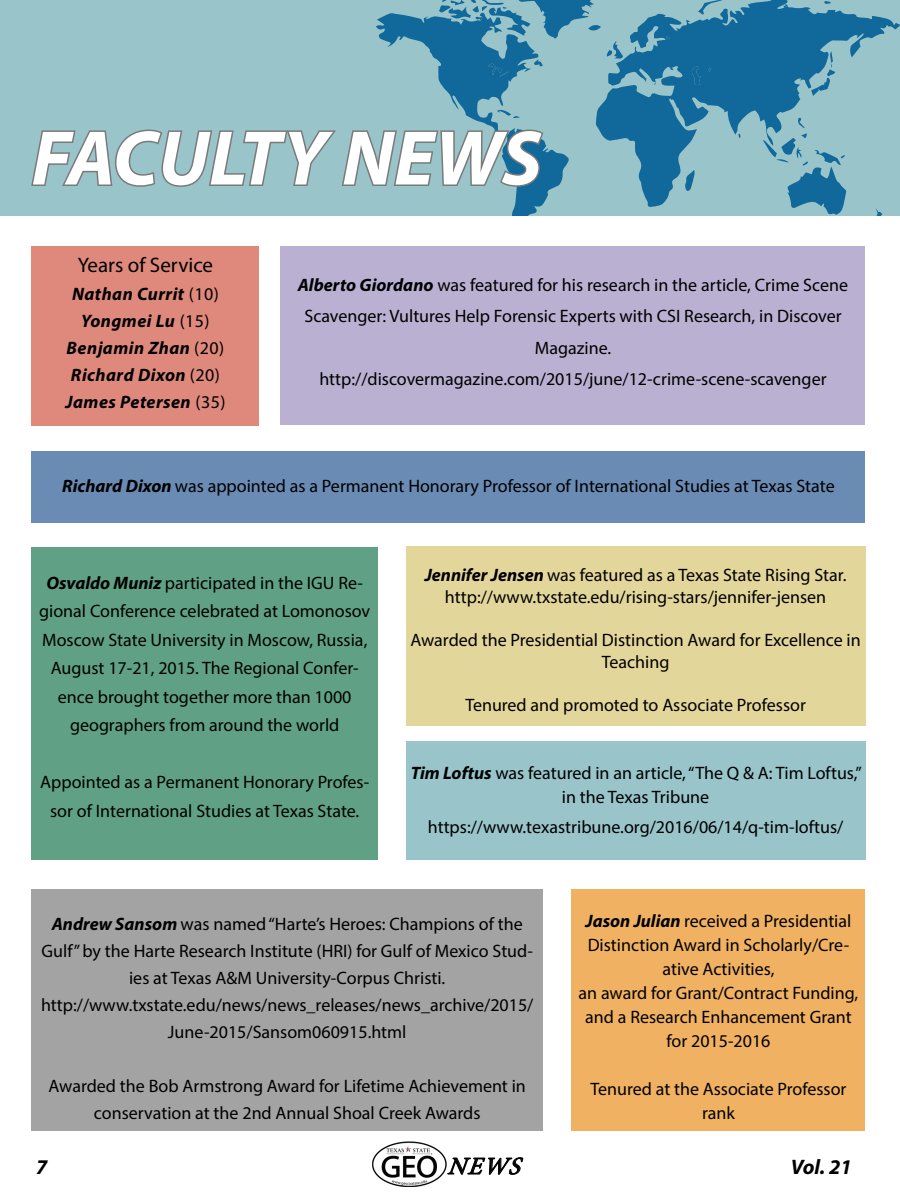
<style>
.page{position:relative;width:900px;height:1200px;background:#fff}
.page>*{position:absolute;margin:0;border:0;box-sizing:border-box;transform-origin:0 0}
.t1{font:italic 700 78px "Myriad Pro";color:#fff}
.t2{font:italic 24.6px "Minion Pro";color:#000}
.t3{font:21px "Myriad Pro";color:#000}
.t4{font:italic 700 21px "Myriad Pro";color:#000}
.t5{font:18px/28.5px "Myriad Pro";color:#000;text-align:center}
.t6{font:italic 700 18px "Myriad Pro";letter-spacing:.025em;color:#000}
.s1{font-weight:400;font-style:normal}
.s2{font-weight:700;font-style:italic}
</style>
<div class="page">
<img style="left:372px;top:1141px;width:75px;height:46px">
<svg style="left:402px;top:1142px;width:13px;height:14px"></svg>
<svg style="left:447px;top:1157px;width:77px;height:18px"></svg>
<div style="left:0;top:0;width:900px;height:216px;background:#98c4ca"></div>
<svg style="left:623px;top:0;width:277px;height:207px;background:#5798b3"></svg>
<svg style="left:685px;top:170px;width:10px;height:21px"></svg>
<svg style="left:698px;top:0;width:24px;height:15px"></svg>
<svg style="left:875px;top:208px;width:7px;height:8px"></svg>
<svg style="left:811px;top:51px;width:24px;height:45px"></svg>
<svg style="left:824px;top:1px;width:7px;height:3px"></svg>
<svg style="left:738px;top:134px;width:3px;height:4px"></svg>
<svg style="left:763px;top:118px;width:83px;height:97px;background:#70a9bc"></svg>
<svg style="left:691px;top:66px;width:10px;height:19px"></svg>
<svg style="left:666px;top:36px;width:4px;height:4px"></svg>
<svg style="left:708px;top:68px;width:3px;height:4px"></svg>
<svg style="left:29px;top:0;width:594px;height:216px;background:#87b5bf"></svg>
<div style="left:406px;top:547px;width:460px;height:179px;background:#e3d69b"></div>
<div style="left:280px;top:246px;width:586px;height:178px;background:#bab1d2"></div>
<div style="left:32px;top:452px;width:834px;height:72px;background:#6a8bb4"></div>
<div style="left:32px;top:246px;width:228px;height:180px;background:#de897c"></div>
<div style="left:32px;top:890px;width:511px;height:241px;background:#a3a3a3"></div>
<div style="left:32px;top:547px;width:346px;height:313px;background:#60a185"></div>
<div style="left:572px;top:890px;width:294px;height:241px;background:#f0b262"></div>
<div style="left:406px;top:741px;width:460px;height:119px;background:#98c4ca"></div>
<p class="t1" style="left:32px;top:108px;width:512px">FACULTY NEWS</p>
<p class="t3" style="left:78px;top:252px;width:137px">Years of Service</p>
<p class="t6" style="left:72px;top:282px;width:148px">Nathan Currit <span class="s1">(10)</span></p>
<p class="t6" style="left:81px;top:309px;width:130px">Yongmei Lu <span class="s1">(15)</span></p>
<p class="t6" style="left:67px;top:336px;width:159px">Benjamin Zhan <span class="s1">(20)</span></p>
<p class="t6" style="left:71px;top:363px;width:151px">Richard Dixon <span class="s1">(20)</span></p>
<p class="t6" style="left:66px;top:390px;width:161px">James Petersen <span class="s1">(35)</span></p>
<p class="t5" style="left:298px;top:269px;width:552px;line-height:31.5px"><span class="s2">Alberto Giordano</span> was featured for his research in the article, Crime Scene<br>Scavenger: Vultures Help Forensic Experts with CSI Research, in Discover<br>Magazine.</p>
<p class="t5" style="left:319px;top:365px;width:509px">http://discovermagazine.com/2015/june/12-crime-scene-scavenger</p>
<p class="t5" style="left:62px;top:471px;width:774px"><span class="s2">Richard Dixon</span> was appointed as a Permanent Honorary Professor of International Studies at Texas State</p>
<p class="t5" style="left:39px;top:568px;width:332px"><span class="s2">Osvaldo Muniz</span> participated in the IGU Re&shy;gional Conference celebrated at Lomonosov Moscow State University in Moscow, Russia, August 17-21, 2015. The Regional Confer&shy;ence brought together more than 1000 geographers from around the world</p>
<p class="t5" style="left:40px;top:767px;width:331px">Appointed as a Permanent Honorary Profes&shy;sor of International Studies at Texas State.</p>
<p class="t5" style="left:425px;top:561px;width:423px"><span class="s2">Jennifer Jensen</span> was featured as a Texas State Rising Star.</p>
<p class="t5" style="left:445px;top:582px;width:383px">http://www.txstate.edu/rising-stars/jennifer-jensen</p>
<p class="t5" style="left:410px;top:629px;width:452px;line-height:21.6px">Awarded the Presidential Distinction Award for Excellence in<br>Teaching</p>
<p class="t5" style="left:465px;top:690px;width:342px">Tenured and promoted to Associate Professor</p>
<p class="t5" style="left:411px;top:760px;width:453px;line-height:24px"><span class="s2">Tim Loftus</span> was featured in an article, “The Q &amp; A: Tim Loftus,” in the Texas Tribune</p>
<p class="t5" style="left:428px;top:812px;width:417px">https://www.texastribune.org/2016/06/14/q-tim-loftus/</p>
<p class="t5" style="left:42px;top:910px;width:493px;line-height:27px"><span class="s2">Andrew Sansom</span> was named “Harte’s Heroes: Champions of the<br>Gulf” by the Harte Research Institute (HRI) for Gulf of Mexico Stud&shy;ies at Texas A&amp;M University-Corpus Christi.</p>
<p class="t5" style="left:41px;top:991px;width:494px;line-height:27px">http://www.txstate.edu/news/news_releases/news_archive/2015/<br>June-2015/Sansom060915.html</p>
<p class="t5" style="left:49px;top:1072px;width:479px;line-height:27px">Awarded the Bob Armstrong Award for Lifetime Achievement in conservation at the 2nd Annual Shoal Creek Awards</p>
<p class="t5" style="left:586px;top:909px;width:267px;line-height:24px"><span class="s2">Jason Julian</span> received a Presidential<br>Distinction Award in Scholarly/Cre&shy;ative Activities,</p>
<p class="t5" style="left:579px;top:981px;width:281px;line-height:24px">an award for Grant/Contract Funding, and a Research Enhancement Grant for 2015-2016</p>
<p class="t5" style="left:591px;top:1077px;width:257px;line-height:24px">Tenured at the Associate Professor rank</p>
<p class="t4" style="left:36px;top:1153px;width:13px">7</p>
<h2 class="t2" style="left:447px;top:1150px;width:86px">NEWS</h2>
<p class="t4" style="left:791px;top:1153px;width:63px">Vol. 21</p>
</div>
